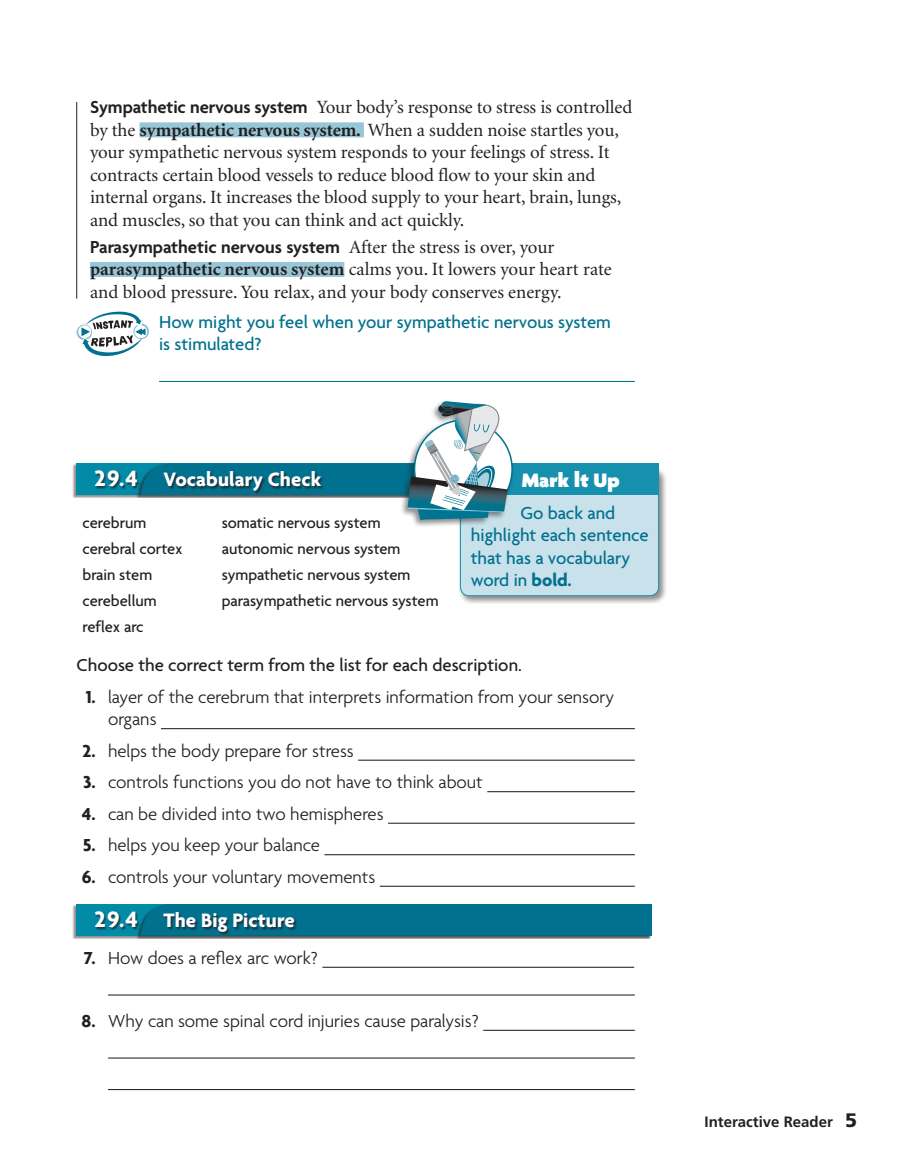
<style>
.page{position:relative;width:905px;height:1175px;background:#fff}
.page>*{position:absolute;margin:0;border:0;box-sizing:border-box;transform-origin:0 0}
.t1{font:700 21px "Agenda";letter-spacing:.005em;color:#fff}
.t2{font:900 21px "Agenda";color:#fff}
.t3{font:18.75px/22.5px "Minion";letter-spacing:-.005em;color:#231f20}
.t4{font:300 18.75px/22.5px "Agenda";color:#231f20}
.t5{font:500 18.75px/22.5px "Agenda";color:#00718e}
.t6{font:600 18.75px "Agenda";color:#231f20}
.t7{font:500 18.75px "Agenda";color:#231f20}
.t8{font:500 16.5px "Agenda";color:#231f20}
.t9{font:700 15px "Frutiger";color:#231f20}
.s1{font-family:"Agenda";font-weight:600}
.s2{font-weight:700}
.s3{font-family:"Minion";font-weight:400}
.s4{font-size:24px}
.s5{font-size:25.2px}
.s6{font-weight:900;font-size:19.5px}
</style>
<div class="page">
<div style="left:139px;top:122px;width:225px;height:15px;background:#97c6d7"></div>
<div style="left:90px;top:262px;width:254px;height:15px;background:#97c6d7"></div>
<hr style="left:159px;top:381px;width:475px;height:1px;background:#00718e">
<hr style="left:108px;top:994px;width:526px;height:1px;background:#231f20">
<hr style="left:108px;top:1057px;width:526px;height:1px;background:#231f20">
<hr style="left:108px;top:1089px;width:526px;height:1px;background:#231f20">
<svg style="left:133px;top:323px;width:16px;height:16px"></svg>
<svg style="left:134px;top:325px;width:13px;height:13px"></svg>
<svg style="left:77px;top:324px;width:15px;height:16px"></svg>
<svg style="left:78px;top:325px;width:13px;height:13px"></svg>
<svg style="left:81px;top:311px;width:64px;height:45px"></svg>
<hr style="left:161px;top:728px;width:474px;height:1px;background:#231f20">
<hr style="left:358px;top:759px;width:277px;height:1px;background:#231f20">
<hr style="left:487px;top:791px;width:147px;height:1px;background:#231f20">
<hr style="left:388px;top:822px;width:246px;height:1px;background:#231f20">
<hr style="left:324px;top:854px;width:310px;height:1px;background:#231f20">
<hr style="left:380px;top:885px;width:255px;height:1px;background:#231f20">
<hr style="left:322px;top:966px;width:312px;height:1px;background:#231f20">
<hr style="left:483px;top:1029px;width:151px;height:1px;background:#231f20">
<div style="left:76px;top:463px;width:575px;height:32px;background:#018ba7"></div>
<div style="left:95px;top:470px;width:229px;height:24px;background:#231f20;opacity:.75"></div>
<div style="left:458px;top:465px;width:209px;height:139px;background:#231f20;opacity:.5"></div>
<div style="left:460px;top:468px;width:198px;height:128px;background:#c9e1ea;border-radius:9px"></div>
<div style="left:460px;top:467px;width:199px;height:129px;border:1px solid #1591ad;border-radius:9px"></div>
<div style="left:460px;top:463px;width:199px;height:32px;background:#1591ad"></div>
<div style="left:399px;top:399px;width:115px;height:128px;background:#231f20;opacity:.5"></div>
<svg style="left:141px;top:401px;width:373px;height:119px"></svg>
<div style="left:76px;top:904px;width:575px;height:31px;background:#018ba7"></div>
<div style="left:136px;top:904px;width:514px;height:34px;background:#231f20;opacity:.5"></div>
<div style="left:141px;top:904px;width:510px;height:31px;background:#00718e"></div>
<div style="left:95px;top:911px;width:202px;height:23px;background:#231f20;opacity:.75"></div>
<hr style="left:76px;top:102px;width:1px;height:196px;background:#231f20">
<p class="t3" style="left:90px;top:97px;width:543px"><span class="s1">Sympathetic nervous system</span> Your body’s response to stress is controlled by the <span class="s2">sympathetic nervous system.</span> When a sudden noise startles you, your sympathetic nervous system responds to your feelings of stress. It contracts certain blood vessels to reduce blood flow to your skin and internal organs. It increases the blood supply to your heart, brain, lungs, and muscles, so that you can think and act quickly.</p>
<p class="t6" style="left:90px;top:235px;width:466px">Parasympathetic nervous system <span class="s3">After the stress is over, your</span></p>
<p class="t3" style="left:90px;top:259px;width:523px"><span class="s2">parasympathetic nervous system</span> calms you. It lowers your heart rate and blood pressure. You relax, and your body conserves energy.</p>
<p class="t5" style="left:159px;top:310px;width:453px">How might you feel when your sympathetic nervous system is stimulated?</p>
<p class="t1" style="left:94px;top:466px;width:228px"><span class="s4">29.4</span> Vocabulary Check</p>
<p class="t2" style="left:521px;top:467px;width:99px">Mark <span class="s5">I</span>t Up</p>
<p class="t5" style="left:471px;top:501px;width:179px;text-indent:50px">Go back and highlight each sentence that has a vocabulary word in <span class="s2">bold.</span></p>
<p class="t8" style="left:82px;top:513px;width:65px">cerebrum</p>
<p class="t8" style="left:222px;top:513px;width:160px">somatic nervous system</p>
<p class="t8" style="left:82px;top:539px;width:101px">cerebral cortex</p>
<p class="t8" style="left:222px;top:539px;width:180px">autonomic nervous system</p>
<p class="t8" style="left:82px;top:565px;width:71px">brain stem</p>
<p class="t8" style="left:222px;top:565px;width:190px">sympathetic nervous system</p>
<p class="t8" style="left:82px;top:591px;width:76px">cerebellum</p>
<p class="t8" style="left:222px;top:591px;width:218px">parasympathetic nervous system</p>
<p class="t8" style="left:82px;top:617px;width:63px">reflex arc</p>
<p class="t7" style="left:76px;top:654px;width:447px">Choose the correct term from the list for each description.</p>
<p class="t4" style="left:108px;top:685px;width:507px;text-indent:-22px"><span class="s2">1.</span> layer of the cerebrum that interprets information from your sensory organs</p>
<p class="t4" style="left:82px;top:739px;width:273px"><span class="s2">2.</span> helps the body prepare for stress</p>
<p class="t4" style="left:83px;top:771px;width:401px"><span class="s2">3.</span> controls functions you do not have to think about</p>
<p class="t4" style="left:82px;top:802px;width:303px"><span class="s2">4.</span> can be divided into two hemispheres</p>
<p class="t4" style="left:83px;top:834px;width:239px"><span class="s2">5.</span> helps you keep your balance</p>
<p class="t4" style="left:82px;top:865px;width:295px"><span class="s2">6.</span> controls your voluntary movements</p>
<p class="t1" style="left:94px;top:907px;width:202px"><span class="s4">29.4</span> The Big Picture</p>
<p class="t4" style="left:84px;top:946px;width:235px"><span class="s2">7.</span> How does a reflex arc work?</p>
<p class="t4" style="left:82px;top:1009px;width:398px"><span class="s2">8.</span> Why can some spinal cord injuries cause paralysis?</p>
<p class="t9" style="left:704px;top:1113px;width:154px">Interactive Reader <span class="s6">5</span></p>
</div>
